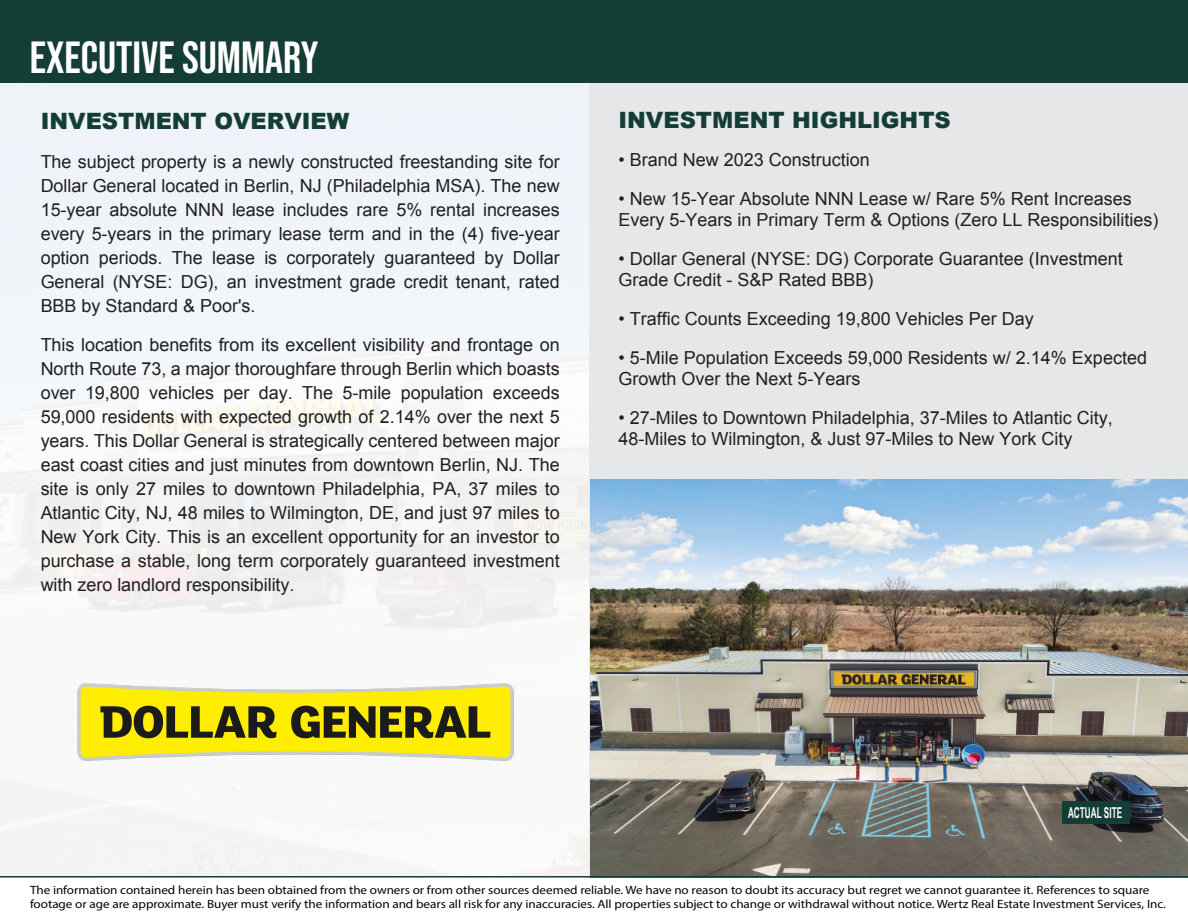
<style>
.page{position:relative;width:1188px;height:918px;background:#fff}
.page>*{position:absolute;margin:0;border:0;box-sizing:border-box;transform-origin:0 0}
.t1{font:45px "Bebas Neue";color:#fff}
.t2{font:900 22.5px "Arial";color:#143d35}
.t3{font:18px/24px "Arial";color:#231f20}
.t4{font:700 15px "Arial Narrow";color:#fff;scale:.67 1}
.t5{font:12px/14.4px "Myriad Pro";letter-spacing:-.005em;color:#040503;scale:1.1 1}
</style>
<div class="page">
<img style="left:0;top:82px;width:590px;height:794px">
<div style="left:590px;top:70px;width:598px;height:807px;background:#e6e7e9"></div>
<img style="left:590px;top:480px;width:598px;height:396px">
<div style="left:0;top:0;width:1188px;height:82px;background:#143d35"></div>
<hr style="left:0;top:876px;width:1188px;height:2px;background:#143d35">
<img style="left:12px;top:533px;width:567px;height:345px">
<div style="left:1062px;top:802px;width:67px;height:22px;background:#143d35"></div>
<h1 class="t1" style="left:30px;top:32px;width:290px">EXECUTIVE SUMMARY</h1>
<p class="t2" style="left:41px;top:105px;width:310px">INVESTMENT OVERVIEW</p>
<p class="t3" style="left:41px;top:150px;width:521px;text-align:justify">The subject property is a newly constructed freestanding site for Dollar General located in Berlin, NJ (Philadelphia MSA). The new 15-year absolute NNN lease includes rare 5% rental increases every 5-years in the primary lease term and in the (4) five-year option periods. The lease is corporately guaranteed by Dollar General (NYSE: DG), an investment grade credit tenant, rated BBB by Standard &amp; Poor's.</p>
<p class="t3" style="left:41px;top:333px;width:521px;text-align:justify">This location benefits from its excellent visibility and frontage on North Route 73, a major thoroughfare through Berlin which boasts over 19,800 vehicles per day. The 5-mile population exceeds 59,000 residents with expected growth of 2.14% over the next 5 years. This Dollar General is strategically centered between major east coast cities and just minutes from downtown Berlin, NJ. The site is only 27 miles to downtown Philadelphia, PA, 37 miles to Atlantic City, NJ, 48 miles to Wilmington, DE, and just 97 miles to New York City. This is an excellent opportunity for an investor to purchase a stable, long term corporately guaranteed investment with zero landlord responsibility.</p>
<p class="t2" style="left:618px;top:104px;width:334px">INVESTMENT HIGHLIGHTS</p>
<p class="t3" style="left:618px;top:148px;width:253px">• Brand New 2023 Construction</p>
<p class="t3" style="left:618px;top:188px;width:542px;line-height:21px">• New 15-Year Absolute NNN Lease w/ Rare 5% Rent Increases<br>Every 5-Years in Primary Term &amp; Options (Zero LL Responsibilities)</p>
<p class="t3" style="left:618px;top:248px;width:506px;line-height:21px">• Dollar General (NYSE: DG) Corporate Guarantee (Investment<br>Grade Credit - S&amp;P Rated BBB)</p>
<p class="t3" style="left:618px;top:307px;width:417px">• Traffic Counts Exceeding 19,800 Vehicles Per Day</p>
<p class="t3" style="left:618px;top:347px;width:530px;line-height:21px">• 5-Mile Population Exceeds 59,000 Residents w/ 2.14% Expected<br>Growth Over the Next 5-Years</p>
<p class="t3" style="left:618px;top:407px;width:496px;line-height:21px">• 27-Miles to Downtown Philadelphia, 37-Miles to Atlantic City,<br>48-Miles to Wilmington, &amp; Just 97-Miles to New York City</p>
<p class="t4" style="left:1068px;top:804px;width:82px">ACTUAL SITE</p>
<p class="t5" style="left:30px;top:883px;width:1034px">The information contained herein has been obtained from the owners or from other sources deemed reliable. We have no reason to doubt its accuracy but regret we cannot guarantee it. References to square footage or age are approximate. Buyer must verify the information and bears all risk for any inaccuracies. All properties subject to change or withdrawal without notice. Wertz Real Estate Investment Services, Inc.</p>
</div>
